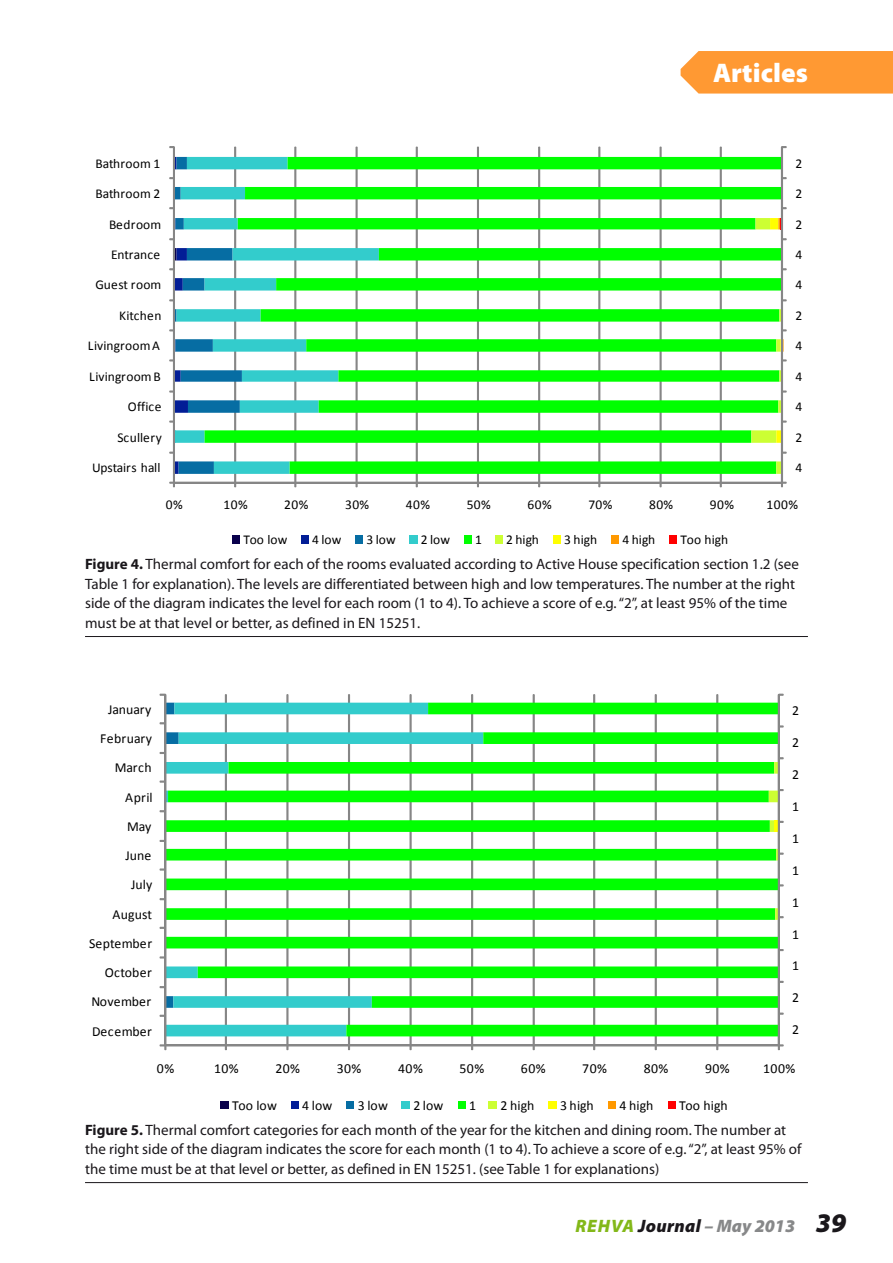
<style>
.page{position:relative;width:893px;height:1263px;background:#fff}
.page>*{position:absolute;margin:0;border:0;box-sizing:border-box;transform-origin:0 0}
.t1{font:900 27px "Myriad Pro";letter-spacing:.005em;color:#fff}
.t2{font:italic 900 18px "Myriad Pro";letter-spacing:.015em;color:#878889}
.t3{font:15px/19.5px "Myriad Pro";color:#1a171b}
.t4{font:13.8px/29.2px "Calibri";letter-spacing:.015em;color:#000;text-align:right}
.t5{font:13.5px "Calibri";letter-spacing:.01em;color:#000}
.s1{font-weight:700}
.s2{color:#83b819}
.s3{color:#1a171b}
.s4{font-size:27px;color:#1a171b}
</style>
<div class="page">
<div style="left:234px;top:147px;width:2px;height:336px;border:1px solid #868686"></div>
<div style="left:294px;top:147px;width:2px;height:336px;border:1px solid #868686"></div>
<div style="left:356px;top:147px;width:2px;height:336px;border:1px solid #868686"></div>
<div style="left:416px;top:147px;width:2px;height:336px;border:1px solid #868686"></div>
<div style="left:477px;top:147px;width:2px;height:336px;border:1px solid #868686"></div>
<div style="left:538px;top:147px;width:2px;height:336px;border:1px solid #868686"></div>
<div style="left:598px;top:147px;width:2px;height:336px;border:1px solid #868686"></div>
<div style="left:659px;top:147px;width:3px;height:336px;border:1px solid #868686"></div>
<div style="left:720px;top:147px;width:2px;height:336px;border:1px solid #868686"></div>
<svg style="left:242px;top:157px;width:539px;height:317px"></svg>
<div style="left:781px;top:147px;width:2px;height:336px;border:1px solid #868686"></div>
<svg style="left:781px;top:146px;width:6px;height:2px"></svg>
<svg style="left:781px;top:177px;width:6px;height:2px"></svg>
<svg style="left:751px;top:187px;width:36px;height:287px"></svg>
<div style="left:173px;top:482px;width:609px;height:2px;border:1px solid #868686"></div>
<svg style="left:659px;top:482px;width:3px;height:5px"></svg>
<svg style="left:781px;top:482px;width:6px;height:5px"></svg>
<div style="left:173px;top:147px;width:2px;height:336px;border:1px solid #868686"></div>
<svg style="left:169px;top:157px;width:73px;height:317px"></svg>
<svg style="left:169px;top:482px;width:6px;height:5px"></svg>
<div style="left:233px;top:535px;width:7px;height:8px;background:#09004c"></div>
<div style="left:301px;top:535px;width:7px;height:8px;background:#021d96"></div>
<div style="left:355px;top:535px;width:7px;height:8px;background:#066da3"></div>
<div style="left:409px;top:535px;width:8px;height:8px;background:#3cc"></div>
<div style="left:464px;top:535px;width:7px;height:8px;background:#0f0"></div>
<div style="left:495px;top:535px;width:7px;height:8px;background:#cf3"></div>
<div style="left:553px;top:535px;width:7px;height:8px;background:#ff0"></div>
<div style="left:611px;top:535px;width:8px;height:8px;background:#f90"></div>
<div style="left:669px;top:535px;width:8px;height:8px;background:#f00"></div>
<div style="left:225px;top:694px;width:2px;height:352px;border:1px solid #868686"></div>
<div style="left:286px;top:694px;width:2px;height:352px;border:1px solid #868686"></div>
<div style="left:348px;top:694px;width:2px;height:352px;border:1px solid #868686"></div>
<div style="left:409px;top:694px;width:3px;height:352px;border:1px solid #868686"></div>
<div style="left:471px;top:694px;width:2px;height:352px;border:1px solid #868686"></div>
<div style="left:533px;top:694px;width:2px;height:352px;border:1px solid #868686"></div>
<div style="left:593px;top:694px;width:2px;height:352px;border:1px solid #868686"></div>
<div style="left:655px;top:694px;width:2px;height:352px;border:1px solid #868686"></div>
<div style="left:716px;top:694px;width:2px;height:352px;border:1px solid #868686"></div>
<svg style="left:166px;top:703px;width:612px;height:333px"></svg>
<div style="left:778px;top:694px;width:2px;height:352px;border:1px solid #868686"></div>
<svg style="left:778px;top:694px;width:6px;height:2px"></svg>
<svg style="left:778px;top:725px;width:6px;height:2px"></svg>
<svg style="left:769px;top:757px;width:15px;height:163px"></svg>
<svg style="left:778px;top:949px;width:6px;height:2px"></svg>
<svg style="left:778px;top:981px;width:6px;height:2px"></svg>
<svg style="left:778px;top:1012px;width:6px;height:3px"></svg>
<div style="left:165px;top:1044px;width:614px;height:2px;border:1px solid #868686"></div>
<svg style="left:409px;top:1045px;width:3px;height:5px"></svg>
<svg style="left:778px;top:1044px;width:6px;height:6px"></svg>
<div style="left:164px;top:694px;width:2px;height:352px;border:1px solid #868686"></div>
<svg style="left:160px;top:694px;width:6px;height:2px"></svg>
<svg style="left:160px;top:703px;width:19px;height:305px"></svg>
<svg style="left:160px;top:1015px;width:6px;height:2px"></svg>
<svg style="left:160px;top:1044px;width:6px;height:6px"></svg>
<div style="left:220px;top:1101px;width:9px;height:7px;background:#09004c"></div>
<div style="left:291px;top:1101px;width:8px;height:7px;background:#021d96"></div>
<div style="left:346px;top:1101px;width:8px;height:7px;background:#066da3"></div>
<div style="left:402px;top:1101px;width:8px;height:7px;background:#3cc"></div>
<div style="left:458px;top:1101px;width:7px;height:7px;background:#0f0"></div>
<div style="left:489px;top:1101px;width:8px;height:7px;background:#cf3"></div>
<div style="left:548px;top:1101px;width:8px;height:7px;background:#ff0"></div>
<div style="left:608px;top:1101px;width:8px;height:7px;background:#f90"></div>
<div style="left:668px;top:1101px;width:7px;height:7px;background:#f00"></div>
<hr style="left:85px;top:636px;width:723px;height:1px;background:#1a171b">
<hr style="left:85px;top:1182px;width:723px;height:1px;background:#1a171b">
<div style="left:681px;top:51px;width:212px;height:43px;background:#f93"></div>
<p class="t5" style="left:96px;top:155px;width:66px">Bathroom 1</p>
<p class="t5" style="left:96px;top:185px;width:66px">Bathroom 2</p>
<p class="t5" style="left:109px;top:216px;width:54px">Bedroom</p>
<p class="t5" style="left:111px;top:246px;width:51px">Entrance</p>
<p class="t5" style="left:96px;top:277px;width:67px">Guest room</p>
<p class="t5" style="left:119px;top:307px;width:44px">Kitchen</p>
<p class="t5" style="left:88px;top:338px;width:74px">Livingroom A</p>
<p class="t5" style="left:89px;top:368px;width:73px">Livingroom B</p>
<p class="t5" style="left:128px;top:398px;width:35px">Office</p>
<p class="t5" style="left:117px;top:429px;width:46px">Scullery</p>
<p class="t5" style="left:92px;top:459px;width:70px">Upstairs hall</p>
<h1 class="t1" style="left:713px;top:54px;width:96px">Articles</h1>
<p class="t5" style="left:795px;top:155px;width:8px">2</p>
<p class="t5" style="left:795px;top:185px;width:8px">2</p>
<p class="t5" style="left:795px;top:216px;width:8px">2</p>
<p class="t5" style="left:795px;top:246px;width:8px">4</p>
<p class="t5" style="left:795px;top:277px;width:8px">4</p>
<p class="t5" style="left:795px;top:307px;width:8px">2</p>
<p class="t5" style="left:795px;top:338px;width:8px">4</p>
<p class="t5" style="left:795px;top:368px;width:8px">4</p>
<p class="t5" style="left:795px;top:398px;width:8px">4</p>
<p class="t5" style="left:795px;top:429px;width:8px">2</p>
<p class="t5" style="left:795px;top:459px;width:8px">4</p>
<p class="t5" style="left:166px;top:497px;width:18px">0%</p>
<p class="t5" style="left:223px;top:497px;width:26px">10%</p>
<p class="t5" style="left:284px;top:497px;width:26px">20%</p>
<p class="t5" style="left:345px;top:497px;width:26px">30%</p>
<p class="t5" style="left:406px;top:497px;width:26px">40%</p>
<p class="t5" style="left:467px;top:497px;width:26px">50%</p>
<p class="t5" style="left:527px;top:497px;width:26px">60%</p>
<p class="t5" style="left:588px;top:497px;width:26px">70%</p>
<p class="t5" style="left:649px;top:497px;width:26px">80%</p>
<p class="t5" style="left:710px;top:497px;width:26px">90%</p>
<p class="t5" style="left:767px;top:497px;width:33px">100%</p>
<p class="t5" style="left:243px;top:531px;width:45px">Too low</p>
<p class="t5" style="left:312px;top:531px;width:31px">4 low</p>
<p class="t5" style="left:366px;top:531px;width:31px">3 low</p>
<p class="t5" style="left:421px;top:531px;width:31px">2 low</p>
<p class="t5" style="left:475px;top:531px;width:8px">1</p>
<p class="t5" style="left:506px;top:531px;width:35px">2 high</p>
<p class="t5" style="left:564px;top:531px;width:35px">3 high</p>
<p class="t5" style="left:622px;top:531px;width:35px">4 high</p>
<p class="t5" style="left:681px;top:531px;width:49px">Too high</p>
<p class="t3" style="left:85px;top:554px;width:715px"><span class="s1">Figure 4.</span> Thermal comfort for each of the rooms evaluated according to Active House specification section 1.2 (see Table 1 for explanation). The levels are differentiated between high and low temperatures. The number at the right side of the diagram indicates the level for each room (1 to 4). To achieve a score of e.g. “2”, at least 95% of the time must be at that level or better, as defined in EN 15251.</p>
<p class="t4" style="left:89px;top:694px;width:65px">January<br>February<br>March<br>April<br>May<br>June<br>July<br>August<br>September<br>October<br>November<br>December</p>
<p class="t4" style="left:792px;top:695px;width:8px">2</p>
<p class="t4" style="left:792px;top:727px;width:8px">2</p>
<p class="t4" style="left:792px;top:759px;width:8px">2</p>
<p class="t4" style="left:792px;top:791px;width:8px">1</p>
<p class="t4" style="left:792px;top:823px;width:8px">1</p>
<p class="t4" style="left:792px;top:855px;width:8px">1</p>
<p class="t4" style="left:792px;top:887px;width:8px">1</p>
<p class="t4" style="left:792px;top:919px;width:8px">1</p>
<p class="t4" style="left:792px;top:951px;width:8px">1</p>
<p class="t4" style="left:792px;top:982px;width:8px">2</p>
<p class="t4" style="left:792px;top:1014px;width:8px">2</p>
<p class="t4" style="left:157px;top:1053px;width:19px">0%</p>
<p class="t4" style="left:214px;top:1053px;width:26px">10%</p>
<p class="t4" style="left:275px;top:1053px;width:26px">20%</p>
<p class="t4" style="left:337px;top:1053px;width:26px">30%</p>
<p class="t4" style="left:398px;top:1053px;width:26px">40%</p>
<p class="t4" style="left:460px;top:1053px;width:26px">50%</p>
<p class="t4" style="left:521px;top:1053px;width:26px">60%</p>
<p class="t4" style="left:582px;top:1053px;width:26px">70%</p>
<p class="t4" style="left:644px;top:1053px;width:26px">80%</p>
<p class="t4" style="left:705px;top:1053px;width:26px">90%</p>
<p class="t4" style="left:763px;top:1053px;width:34px">100%</p>
<p class="t4" style="left:232px;top:1090px;width:46px">Too low</p>
<p class="t4" style="left:302px;top:1090px;width:32px">4 low</p>
<p class="t4" style="left:358px;top:1090px;width:32px">3 low</p>
<p class="t4" style="left:413px;top:1090px;width:32px">2 low</p>
<p class="t4" style="left:469px;top:1090px;width:8px">1</p>
<p class="t4" style="left:501px;top:1090px;width:35px">2 high</p>
<p class="t4" style="left:560px;top:1090px;width:35px">3 high</p>
<p class="t4" style="left:620px;top:1090px;width:35px">4 high</p>
<p class="t4" style="left:679px;top:1090px;width:50px">Too high</p>
<p class="t3" style="left:85px;top:1120px;width:718px"><span class="s1">Figure 5.</span> Thermal comfort categories for each month of the year for the kitchen and dining room. The number at the right side of the diagram indicates the score for each month (1 to 4). To achieve a score of e.g. “2”, at least 95% of the time must be at that level or better, as defined in EN 15251. (see Table 1 for explanations)</p>
<p class="t2" style="left:575px;top:1214px;width:272px"><span class="s2">REHVA</span> <span class="s3">Journal</span> – May 2013 <span class="s4">39</span></p>
</div>
